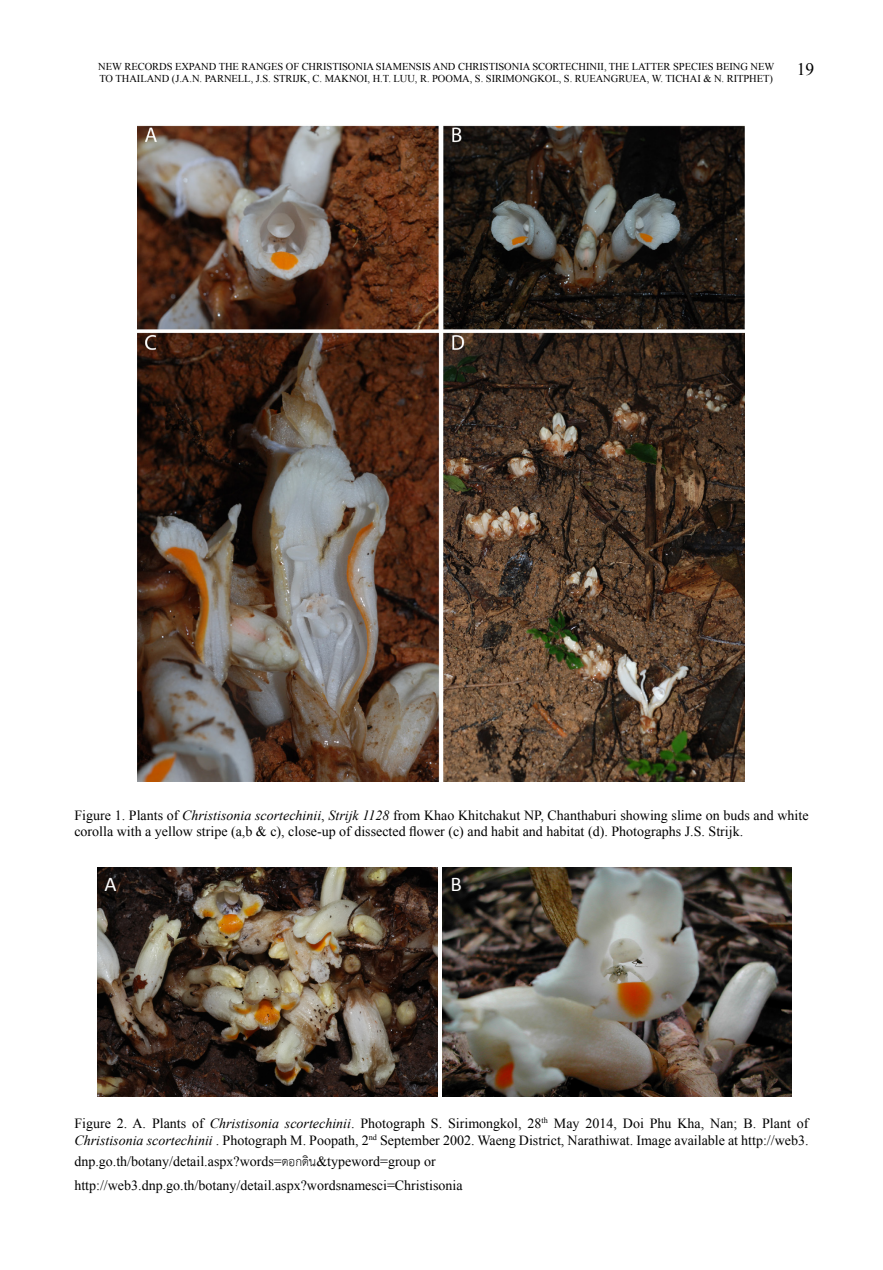
<style>
.page{position:relative;width:883px;height:1270px;background:#fff}
.page>*{position:absolute;margin:0;border:0;box-sizing:border-box;transform-origin:0 0}
.t1{font:21px "Calibri";color:#fff}
.t2{font:17.5px "Times New Roman";color:#000}
.t3{font:14px/16.8px "Times New Roman";color:#000}
.t4{font:10.5px/12.6px "Times New Roman";letter-spacing:-.005em;color:#000}
.s1{font-style:italic}
.s2{font-family:"TH Sarabun PSK";font-size:17.5px}
</style>
<div class="page">
<img style="left:137px;top:125px;width:608px;height:656px">
<img style="left:97px;top:868px;width:341px;height:228px">
<img style="left:443px;top:868px;width:349px;height:228px">
<p class="t4" style="left:98px;top:60px;width:678px">New records expand the ranges of Christisonia siamensis and Christisonia scortechinii, the latter species being new to Thailand (J.A.N. PARNELL , J.S. STRI</p>
<p class="t4" style="left:296px;top:72px;width:145px">JK, C. MAKNOI , H.T. LUU, R. POOMA</p>
<p class="t4" style="left:470px;top:72px;width:23px">, S. SIRIMO</p>
<p class="t4" style="left:522px;top:72px;width:150px">NGKOL , S. RUEANGRUEA , W. TICHAI</p>
<p class="t4" style="left:703px;top:72px;width:31px">&amp; N. RITPHET</p>
<p class="t4" style="left:770px;top:72px;width:5px">)</p>
<p class="t2" style="left:797px;top:58px;width:19px">19</p>
<p class="t3" style="left:74px;top:806px;width:736px">Figure 1. Plants of <span class="s1">Christisonia scortechinii</span>, <span class="s1">Strijk 1128</span> from Khao Khitchakut NP, Chanthaburi showing slime on buds and white corolla with a yellow stripe (a,b &amp; c), close-up of dissected flower (c) and habit and habitat (d). Photographs J.S. Strijk.</p>
<h1 class="t1" style="left:105px;top:871px;width:14px">A</h1>
<h1 class="t1" style="left:450px;top:871px;width:13px">B</h1>
<p class="t3" style="left:74px;top:1114px;width:736px">Figure 2. A. Plants of <span class="s1">Christisonia scortechinii</span>. Photograph S. Sirimongkol, 28<sup>th</sup> May 2014, Doi Phu Kha, Nan; B. Plant of<br><span class="s1">Christisonia scortechinii</span> . Photograph M. Poopath, 2<sup>nd</sup> September 2002. Waeng District, Narathiwat. Image available at http://web3.</p>
<p class="t3" style="left:74px;top:1149px;width:390px;line-height:24.3px">dnp.go.th/botany/detail.aspx?words=<span class="s2">ดอกดิน</span>&amp;typeword=group or http://web3.dnp.go.th/botany/detail.aspx?wordsnamesci=Christisonia</p>
</div>
